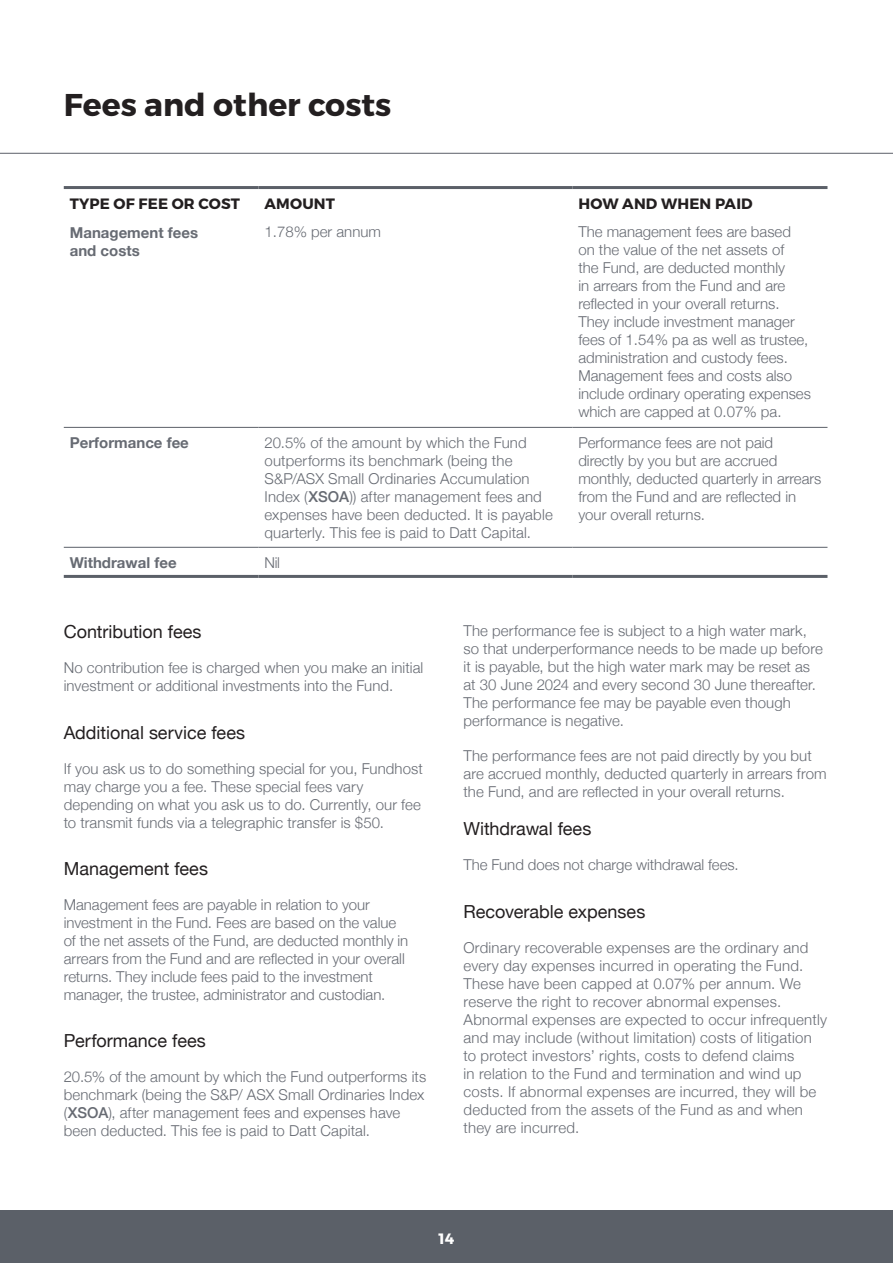
<style>
.page{position:relative;width:893px;height:1263px;background:#fff}
.page>*{position:absolute;margin:0;border:0;box-sizing:border-box;transform-origin:0 0}
.Content_page_-_Large{font:700 31.5px "Montserrat";color:#231f20}
.Sub_Headers{font:18px "Helvetica Neue";color:#231f20}
.Body_Copy{font:18px "Helvetica Neue";color:#231f20}
.Body_Copy-2{font:300 15px/18px "Helvetica Neue";letter-spacing:.005em;color:#676b73}
.Body_Copy_TABLE{font:300 15px/18px "Helvetica Neue";letter-spacing:.01em;color:#676b73}
.Sub_Headers_TABLE_BO{font:300 15px/18px "Helvetica Neue";color:#676b73}
.Sub_Headers_TABLE_BO-2{font:700 15px/18px "Helvetica Neue";color:#676b73}
.Headers_TABLE__SILVE{font:700 15px "Montserrat";letter-spacing:.01em;color:#231f20}
.t1{font:700 15px "Montserrat";color:#fff}
.s1{font-weight:500}
</style>
<div class="page">
<div style="left:0;top:1211px;width:893px;height:52px;background:#5b6068"></div>
<hr style="left:0;top:153px;width:893px;height:1px;background:#5b6068">
<svg style="left:64px;top:426px;width:763px;height:121px"></svg>
<hr style="left:64px;top:186px;width:195px;height:3px;background:#5b6068">
<hr style="left:259px;top:186px;width:313px;height:3px;background:#5b6068">
<hr style="left:572px;top:186px;width:255px;height:3px;background:#5b6068">
<hr style="left:64px;top:427px;width:195px;height:1px;background:#5b6068">
<hr style="left:64px;top:547px;width:195px;height:1px;background:#5b6068">
<hr style="left:64px;top:575px;width:195px;height:3px;background:#5b6068">
<hr style="left:259px;top:427px;width:313px;height:1px;background:#5b6068">
<hr style="left:259px;top:547px;width:313px;height:1px;background:#5b6068">
<hr style="left:259px;top:575px;width:313px;height:3px;background:#5b6068">
<hr style="left:572px;top:427px;width:255px;height:1px;background:#5b6068">
<hr style="left:572px;top:547px;width:255px;height:1px;background:#5b6068">
<hr style="left:572px;top:575px;width:255px;height:3px;background:#5b6068">
<p class="Content_page_-_Large" style="left:64px;top:85px;width:329px">Fees and other costs</p>
<p class="Headers_TABLE__SILVE" style="left:70px;top:195px;width:172px">TYPE OF FEE OR COST</p>
<p class="Headers_TABLE__SILVE" style="left:265px;top:195px;width:72px">AMOUNT</p>
<p class="Headers_TABLE__SILVE" style="left:578px;top:195px;width:176px">HOW AND WHEN PAID</p>
<p class="Sub_Headers_TABLE_BO-2" style="left:70px;top:224px;width:130px">Management fees and costs</p>
<p class="Sub_Headers_TABLE_BO" style="left:265px;top:222px;width:118px">1.78% per annum</p>
<p class="Sub_Headers_TABLE_BO" style="left:578px;top:222px;width:234px">The management fees are based on the value of the net assets of<br>the Fund, are deducted monthly<br>in arrears from the Fund and are reflected in your overall returns.<br>They include investment manager fees of 1.54% pa as well as trustee, administration and custody fees.<br>Management fees and costs also include ordinary operating expenses which are capped at 0.07% pa.</p>
<p class="Sub_Headers_TABLE_BO-2" style="left:70px;top:434px;width:121px">Performance fee</p>
<p class="Body_Copy_TABLE" style="left:265px;top:432px;width:290px">20.5% of the amount by which the Fund outperforms its benchmark (being the S&amp;P/ASX Small Ordinaries Accumulation Index (<span class="s1">XSOA</span>)) after management fees and expenses have been deducted. It is payable quarterly. This fee is paid to Datt Capital.</p>
<p class="Sub_Headers_TABLE_BO" style="left:578px;top:432px;width:245px">Performance fees are not paid directly by you but are accrued monthly, deducted quarterly in arrears from the Fund and are reflected in your overall returns.</p>
<p class="Sub_Headers_TABLE_BO-2" style="left:70px;top:554px;width:108px">Withdrawal fee</p>
<p class="Sub_Headers_TABLE_BO" style="left:265px;top:552px;width:17px">Nil</p>
<p class="Sub_Headers" style="left:64px;top:619px;width:139px">Contribution fees</p>
<p class="Body_Copy-2" style="left:64px;top:658px;width:361px">No contribution fee is charged when you make an initial investment or additional investments into the Fund.</p>
<p class="Sub_Headers" style="left:64px;top:719px;width:183px">Additional service fees</p>
<p class="Body_Copy-2" style="left:64px;top:758px;width:361px">If you ask us to do something special for you, Fundhost may charge you a fee. These special fees vary depending on what you ask us to do. Currently, our fee to transmit funds via a telegraphic transfer is $50.</p>
<p class="Sub_Headers" style="left:64px;top:855px;width:146px">Management fees</p>
<p class="Body_Copy-2" style="left:64px;top:894px;width:346px">Management fees are payable in relation to your investment in the Fund. Fees are based on the value of the net assets of the Fund, are deducted monthly in arrears from the Fund and are reflected in your overall returns. They include fees paid to the investment manager, the trustee, administrator and custodian.</p>
<p class="Sub_Headers" style="left:64px;top:1027px;width:144px">Performance fees</p>
<p class="Body_Copy_TABLE" style="left:64px;top:1066px;width:364px">20.5% of the amount by which the Fund outperforms its benchmark (being the S&amp;P/ ASX Small Ordinaries Index (<span class="s1">XSOA</span>), after management fees and expenses have been deducted. This fee is paid to Datt Capital.</p>
<p class="Body_Copy_TABLE" style="left:463px;top:620px;width:361px">The performance fee is subject to a high water mark, so that underperformance needs to be made up before it is payable, but the high water mark may be reset as at 30 June 2024 and every second 30 June thereafter.<br>The performance fee may be payable even though performance is negative.</p>
<p class="Body_Copy_TABLE" style="left:463px;top:745px;width:365px">The performance fees are not paid directly by you but are accrued monthly, deducted quarterly in arrears from the Fund, and are reflected in your overall returns.</p>
<p class="Body_Copy" style="left:463px;top:816px;width:129px">Withdrawal fees</p>
<p class="Body_Copy-2" style="left:463px;top:855px;width:277px">The Fund does not charge withdrawal fees.</p>
<p class="Body_Copy" style="left:463px;top:898px;width:183px">Recoverable expenses</p>
<p class="Body_Copy-2" style="left:463px;top:937px;width:365px">Ordinary recoverable expenses are the ordinary and every day expenses incurred in operating the Fund.<br>These have been capped at 0.07% per annum. We reserve the right to recover abnormal expenses.<br>Abnormal expenses are expected to occur infrequently and may include (without limitation) costs of litigation to protect investors’ rights, costs to defend claims<br>in relation to the Fund and termination and wind up costs. If abnormal expenses are incurred, they will be deducted from the assets of the Fund as and when they are incurred.</p>
<p class="t1" style="left:439px;top:1229px;width:17px">14</p>
</div>
